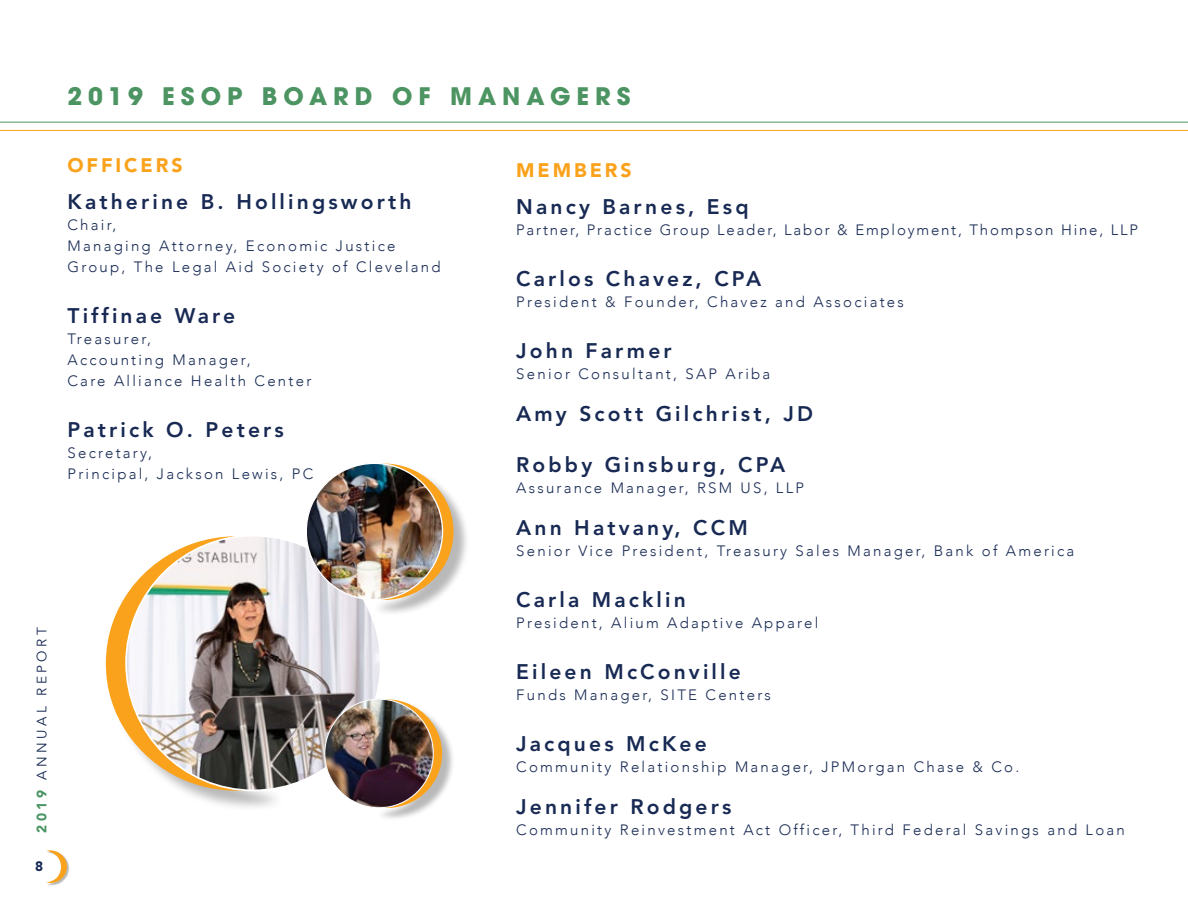
<style>
.page{position:relative;width:1188px;height:905px;background:#fff}
.page>*{position:absolute;margin:0;border:0;box-sizing:border-box;transform-origin:0 0}
.t1{font:700 24px "Avant Garde";letter-spacing:.25em;color:#4c9462}
.t2{font:800 21px "Avenir";letter-spacing:.15em;color:#182a54}
.t3{font:900 19.5px "Avenir";letter-spacing:.15em;color:#faa21b}
.t4{font:300 15px/21px "Avenir";letter-spacing:.15em;color:#182a54}
.t5{font:300 15px "Avenir";letter-spacing:.12em;color:#182a54}
.t6{font:13.65px "Avenir";letter-spacing:.25em;color:#182a54}
.t7{font:900 13.65px "Avenir";color:#182a54}
.s1{font-weight:900;color:#489462}
</style>
<div class="page">
<div style="left:47px;top:851px;width:22px;height:34px;background:#000;opacity:.28"></div>
<svg style="left:46px;top:850px;width:21px;height:33px"></svg>
<hr style="left:0;top:122px;width:1188px;height:1px;background:#489462">
<div style="left:108px;top:538px;width:177px;height:274px;background:#000;opacity:.28"></div>
<svg style="left:106px;top:536px;width:128px;height:254px"></svg>
<img style="left:126px;top:535px;width:255px;height:255px;border-radius:127px">
<div style="left:371px;top:465px;width:99px;height:151px;background:#000;opacity:.28"></div>
<svg style="left:383px;top:465px;width:71px;height:135px"></svg>
<img style="left:306px;top:463px;width:137px;height:136px">
<div style="left:377px;top:701px;width:78px;height:120px;background:#000;opacity:.28"></div>
<svg style="left:386px;top:699px;width:56px;height:109px"></svg>
<img style="left:325px;top:699px;width:108px;height:108px;border-radius:54px">
<hr style="left:0;top:130px;width:1188px;height:1px;background:#faa21b">
<p class="t6" style="left:34px;top:832px;width:207px;rotate:-90deg"><span class="s1">2019</span> ANNUAL REPORT</p>
<p class="t7" style="left:35px;top:858px;width:10px">8</p>
<h1 class="t1" style="left:68px;top:81px;width:565px">2019 ESOP BOARD OF MANAGERS</h1>
<h3 class="t3" style="left:68px;top:153px;width:117px">OFFICERS</h3>
<h3 class="t3" style="left:516px;top:159px;width:117px">MEMBERS</h3>
<h2 class="t2" style="left:68px;top:189px;width:345px">Katherine B. Hollingsworth</h2>
<p class="t4" style="left:68px;top:214px;width:375px">Chair,<br>Managing Attorney, Economic Justice<br>Group, The Legal Aid Society of Cleveland</p>
<h2 class="t2" style="left:68px;top:303px;width:169px">Tiffinae Ware</h2>
<p class="t4" style="left:68px;top:328px;width:245px">Treasurer,<br>Accounting Manager,<br>Care Alliance Health Center</p>
<h2 class="t2" style="left:68px;top:417px;width:218px">Patrick O. Peters</h2>
<p class="t4" style="left:68px;top:442px;width:247px">Secretary,<br>Principal, Jackson Lewis, PC</p>
<h2 class="t2" style="left:516px;top:194px;width:234px">Nancy Barnes, Esq</h2>
<p class="t5" style="left:516px;top:221px;width:623px">Partner, Practice Group Leader, Labor &amp; Employment, Thompson Hine, LLP</p>
<h2 class="t2" style="left:516px;top:266px;width:247px">Carlos Chavez, CPA</h2>
<p class="t4" style="left:516px;top:291px;width:389px">President &amp; Founder, Chavez and Associates</p>
<h2 class="t2" style="left:516px;top:338px;width:157px">John Farmer</h2>
<p class="t4" style="left:516px;top:363px;width:256px">Senior Consultant, SAP Ariba</p>
<h2 class="t2" style="left:516px;top:401px;width:298px">Amy Scott Gilchrist, JD</h2>
<h2 class="t2" style="left:516px;top:452px;width:271px">Robby Ginsburg, CPA</h2>
<p class="t4" style="left:516px;top:477px;width:289px">Assurance Manager, RSM US, LLP</p>
<h2 class="t2" style="left:516px;top:515px;width:233px">Ann Hatvany, CCM</h2>
<p class="t4" style="left:516px;top:540px;width:560px">Senior Vice President, Treasury Sales Manager, Bank of America</p>
<h2 class="t2" style="left:516px;top:587px;width:171px">Carla Macklin</h2>
<p class="t4" style="left:516px;top:612px;width:304px">President, Alium Adaptive Apparel</p>
<h2 class="t2" style="left:516px;top:659px;width:226px">Eileen McConville</h2>
<p class="t4" style="left:516px;top:684px;width:256px">Funds Manager, SITE Centers</p>
<h2 class="t2" style="left:516px;top:731px;width:192px">Jacques McKee</h2>
<p class="t4" style="left:516px;top:756px;width:505px">Community Relationship Manager, JPMorgan Chase &amp; Co.</p>
<h2 class="t2" style="left:516px;top:794px;width:217px">Jennifer Rodgers</h2>
<p class="t4" style="left:516px;top:819px;width:610px">Community Reinvestment Act Officer, Third Federal Savings and Loan</p>
</div>
